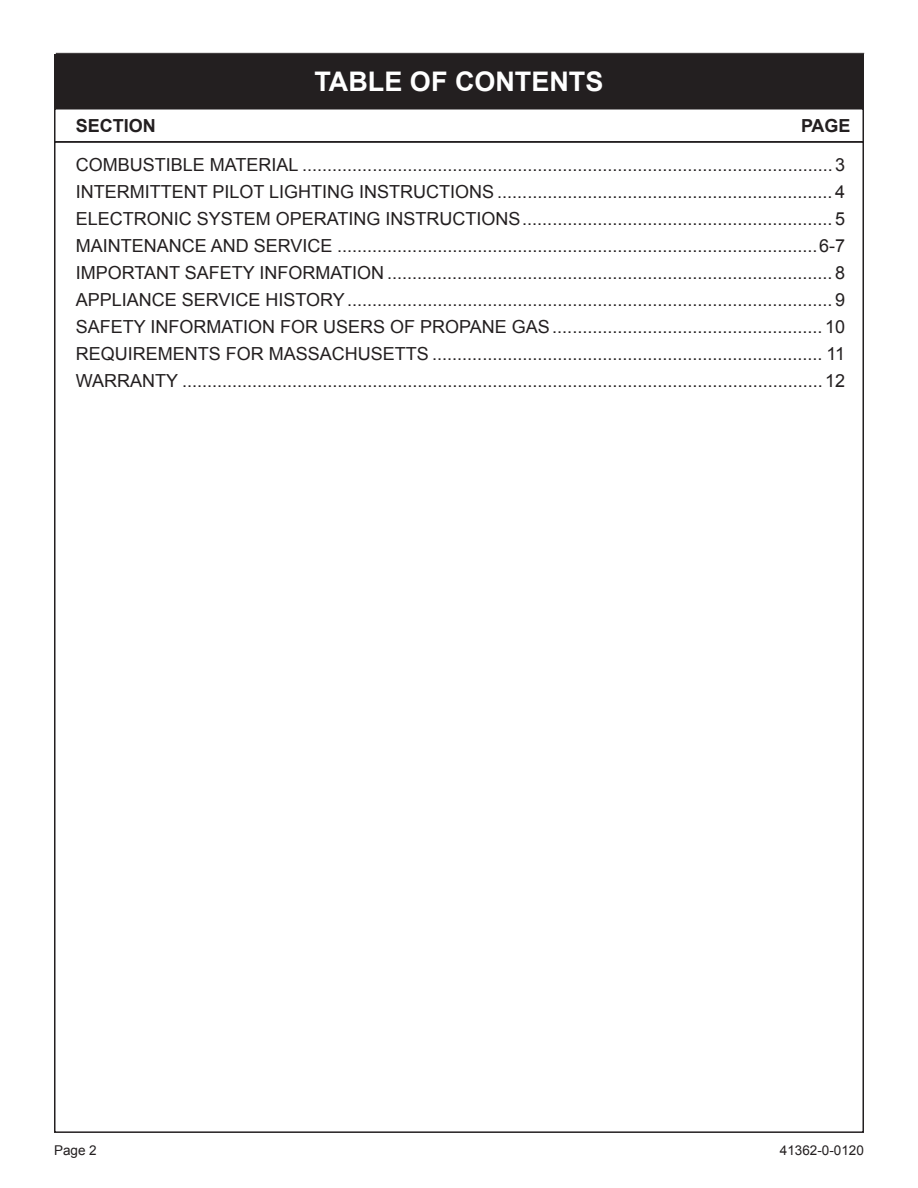
<style>
.page{position:relative;width:918px;height:1188px;background:#fff}
.page>*{position:absolute;margin:0;border:0;box-sizing:border-box;transform-origin:0 0}
.t1{font:700 27px "Arial";color:#fff}
.t2{font:18px/27px "Arial";color:#231f20;text-align:justify}
.t3{font:700 18px "Arial";color:#231f20}
.t4{font:13.5px "Arial";color:#231f20}
</style>
<div class="page">
<hr style="left:56px;top:53px;width:808px;height:1px;background:#231f20">
<div style="left:54px;top:54px;width:810px;height:54px;background:#231f20"></div>
<div style="left:54px;top:108px;width:810px;height:35px;border:2px solid #231f20"></div>
<h1 class="t1" style="left:315px;top:63px;width:290px">TABLE OF CONTENTS</h1>
<p class="t3" style="left:76px;top:114px;width:82px">SECTION</p>
<p class="t3" style="left:801px;top:114px;width:51px">PAGE</p>
<p class="t2" style="left:76px;top:152px;width:771px">COMBUSTIBLE MATERIAL .......................................................................................................... 3<br>INTERMITTENT PILOT LIGHTING INSTRUCTIONS ................................................................... 4<br>ELECTRONIC SYSTEM OPERATING INSTRUCTIONS.............................................................. 5<br>MAINTENANCE AND SERVICE ................................................................................................6-7<br>IMPORTANT SAFETY INFORMATION ......................................................................................... 8<br>APPLIANCE SERVICE HISTORY................................................................................................. 9<br>SAFETY INFORMATION FOR USERS OF PROPAN</p>
<p class="t2" style="left:495px;top:314px;width:352px">E GAS...................................................... 10</p>
<p class="t2" style="left:76px;top:341px;width:771px;text-align:right">NTS FOR MASSACHUSETTS .............................................................................. 11<br>WARRANTY ................................................................................................................................12</p>
<p class="t2" style="left:76px;top:341px;width:84px">REQUIREME</p>
<p class="t4" style="left:54px;top:1142px;width:44px">PAGE 2</p>
<p class="t4" style="left:780px;top:1142px;width:86px">41362-0-0120</p>
</div>
